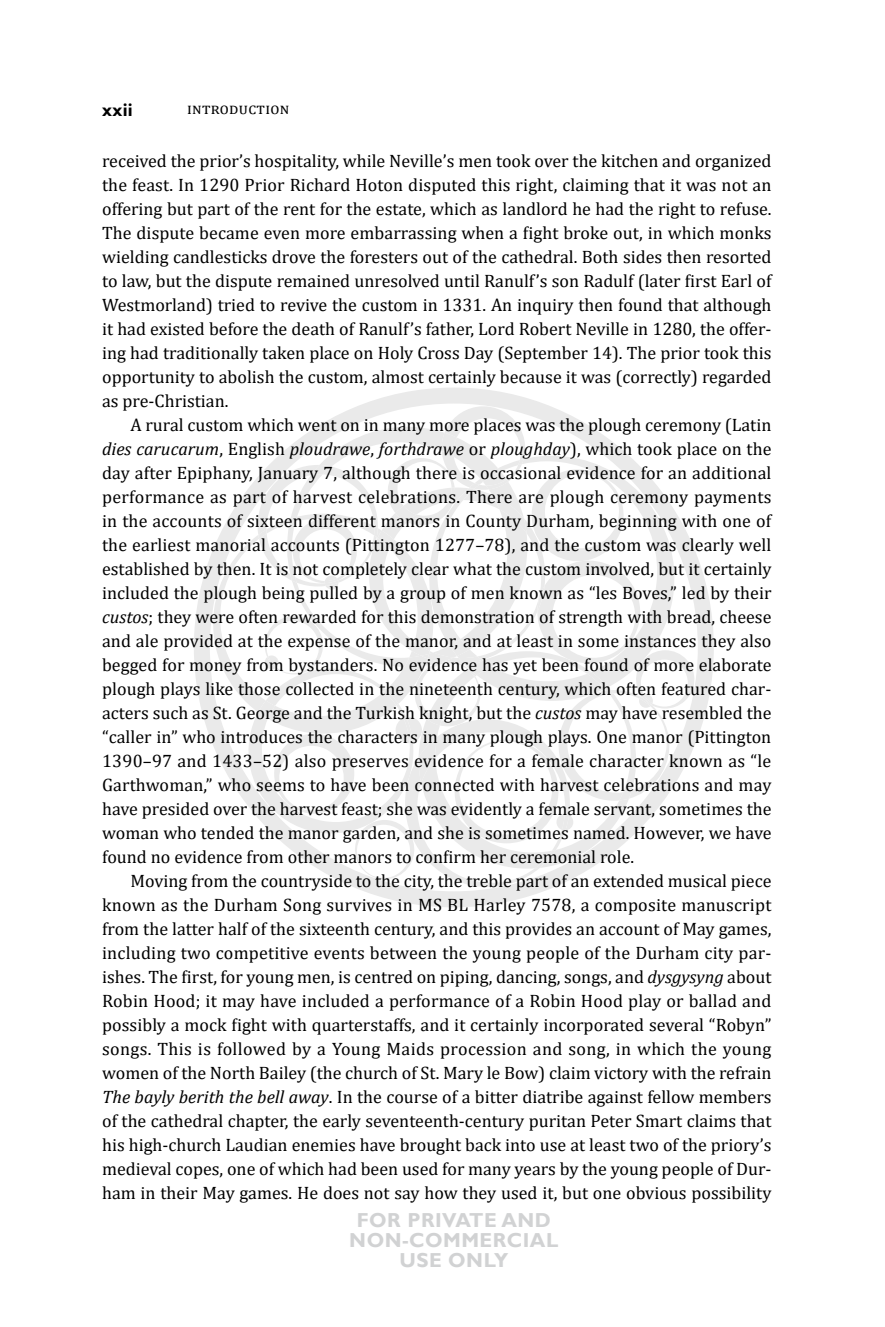
<style>
.page{position:relative;width:885px;height:1327px;background:#fff}
.page>*{position:absolute;margin:0;border:0;box-sizing:border-box;transform-origin:0 0}
.t1{font:700 20.2px/20px "Gill Sans";letter-spacing:.025em;color:#d1d2d3;text-align:center}
.NormalText{font:18px/24px "Cambria";color:#000;text-align:justify}
.t2{font:700 18px "Gill Sans";color:#000}
.t3{font:16px "Cambria";color:#000}
.s1{font-style:italic}
</style>
<div class="page">
<svg style="left:194px;top:388px;width:519px;height:519px"></svg>
<svg style="left:209px;top:514px;width:33px;height:219px"></svg>
<svg style="left:242px;top:406px;width:455px;height:481px"></svg>
<p class="t2" style="left:102px;top:99px;width:32px">xxii</p>
<p class="t3" style="left:187px;top:99px;width:104px">Introduction</p>
<p class="NormalText" style="left:102px;top:149px;width:671px">received the prior’s hospitality, while Neville’s men took over the kitchen and organized the feast. In 1290 Prior Richard Hoton disputed this right, claiming that it was not an offering but part of the rent for the estate, which as landlord he had the right to refuse.<br>The dispute became even more embarrassing when a fight broke out, in which monks wielding candlesticks drove the foresters out of the cathedral. Both sides then resorted to law, but the dispute remained unresolved until Ranulf’s son Radulf (later first Earl of Westmorland) tried to revive the custom in 1331. An inquiry then found that although it had existed before the death of Ranulf’s father, Lord Robert Neville in 1280, the offer&shy;ing had traditionally taken place on Holy Cross Day (September 14). The prior took this opportunity to abolish the custom, almost certainly because it was (correctly) regarded as pre-Christian.</p>
<p class="NormalText" style="left:102px;top:413px;width:671px;text-indent:28px">A rural custom which went on in many more places was the plough ceremony (Latin <span class="s1">dies carucarum</span>, English <span class="s1">ploudrawe</span>, <span class="s1">forthdrawe</span> or <span class="s1">ploughday</span>), which took place on the day after Epiphany, January 7, although there is occasional evidence for an additional performance as part of harvest celebrations. There are plough ceremony payments in the accounts of sixteen different manors in County Durham, beginning with one of the earliest manorial accounts (Pittington 1277–78), and the custom was clearly well established by then. It is not completely clear what the custom involved, but it certainly included the plough being pulled by a group of men known as “les Boves,” led by their <span class="s1">custos</span>; they were often rewarded for this demonstration of strength with bread, cheese and ale provided at the expense of the manor, and at least in some instances they also begged for money from bystanders. No evidence has yet been found of more elaborate plough plays like those collected in the nineteenth century, which often featured char&shy;acters such as St. George and the Turkish knight, but the <span class="s1">custos</span> may have resembled the “caller in” who introduces the characters in many plough plays. One manor (Pittington 1390–97 and 1433–52) also preserves evidence for a female character known as “le Garthwoman,” who seems to have been connected with harvest celebrations and may have presided over the harvest feast; she was evidently a female servant, sometimes the woman who tended the manor garden, and she is sometimes named. However, we have found no evidence from other manors to confirm her ceremonial role.</p>
<p class="NormalText" style="left:102px;top:868px;width:671px;text-indent:28px">Moving from the countryside to the city, the treble part of an extended musical piece known as the Durham Song survives in MS BL Harley 7578, a composite manuscript from the latter half of the sixteenth century, and this provides an account of May games, including two competitive events between the young people of the Durham city par&shy;ishes. The first, for young men, is centred on piping, dancing, songs, and <span class="s1">dysgysyng</span> about Robin Hood; it may have included a performance of a Robin Hood play or ballad and possibly a mock fight with quarterstaffs, and it certainly incorporated several “Robyn” songs. This is followed by a Young Maids procession and song, in which the young women of the North Bailey (the church of St. Mary le Bow) claim victory with the refrain <span class="s1">The bayly berith the bell away</span>. In the course of a bitter diatribe against fellow members of the cathedral chapter, the early seventeenth-century puritan Peter Smart claims that his high-church Laudian enemies have brought back into use at least two of the priory’s medieval copes, one of which had been used for many years by the young people of Dur&shy;ham in their May games. He does not say how they used it, but one obvious possibility</p>
<p class="t1" style="left:349px;top:1211px;width:210px">FOR PRIVATE AND<br>NON-COMMERCIAL<br>USE ONLY</p>
</div>
